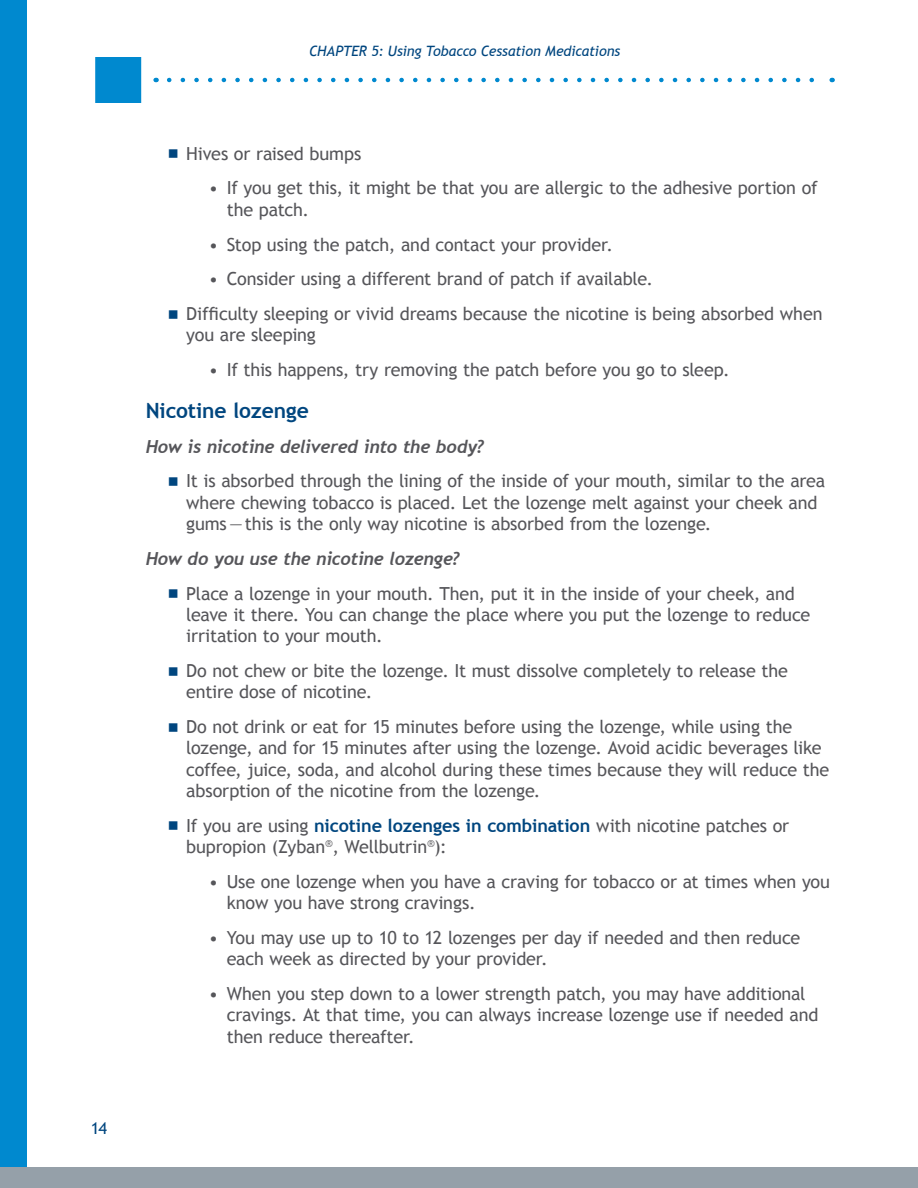
<style>
.page{position:relative;width:918px;height:1188px;background:#fff}
.page>*{position:absolute;margin:0;border:0;box-sizing:border-box;transform-origin:0 0}
.t1{font:700 21px "Trebuchet MS";letter-spacing:-.005em;color:#00467f}
.t2{font:18px/21.3px "Trebuchet MS";letter-spacing:-.01em;color:#56565a}
.t3{font:italic 700 18px "Trebuchet";letter-spacing:-.015em;color:#56565a}
.t4{font:16.5px "Trebuchet MS";color:#00467f}
.t5{font:italic 14.25px "Trebuchet MS";letter-spacing:-.01em;color:#00467f}
.s1{font-weight:700;color:#00467f}
</style>
<div class="page">
<div style="left:91px;top:52px;width:55px;height:55px;background:#0089cf;border:4px solid #fff"></div>
<div style="left:0;top:1167px;width:918px;height:21px;background:#95a0a9"></div>
<svg style="left:169px;top:78px;width:645px;height:4px"></svg>
<div style="left:0;top:0;width:27px;height:1167px;background:#0089cf"></div>
<p class="t4" style="left:91px;top:1118px;width:18px">14</p>
<p class="t5" style="left:309px;top:43px;width:313px">CHAPTER 5: Using Tobacco Cessation Medications</p>
<p class="t2" style="left:186px;top:143px;width:177px">Hives or raised bumps</p>
<p class="t2" style="left:227px;top:178px;width:593px;text-indent:-18px">• If you get this, it might be that you are allergic to the adhesive portion of the patch.</p>
<p class="t2" style="left:209px;top:234px;width:406px">• Stop using the patch, and contact your provider.</p>
<p class="t2" style="left:209px;top:269px;width:446px">• Consider using a different brand of patch if available.</p>
<p class="t2" style="left:186px;top:303px;width:638px">Difficulty sleeping or vivid dreams because the nicotine is being absorbed when you are sleeping</p>
<p class="t2" style="left:209px;top:359px;width:523px">• If this happens, try removing the patch before you go to sleep.</p>
<h3 class="t1" style="left:146px;top:397px;width:165px">Nicotine lozenge</h3>
<h4 class="t3" style="left:146px;top:435px;width:340px">How is nicotine delivered into the body?</h4>
<p class="t2" style="left:186px;top:471px;width:640px">It is absorbed through the lining of the inside of your mouth, similar to the area where chewing tobacco is placed. Let the lozenge melt against your cheek and gums—this is the only way nicotine is absorbed from the lozenge.</p>
<h4 class="t3" style="left:146px;top:547px;width:316px">How do you use the nicotine lozenge?</h4>
<p class="t2" style="left:186px;top:583px;width:626px">Place a lozenge in your mouth. Then, put it in the inside of your cheek, and leave it there. You can change the place where you put the lozenge to reduce irritation to your mouth.</p>
<p class="t2" style="left:186px;top:660px;width:603px">Do not chew or bite the lozenge. It must dissolve completely to release the entire dose of nicotine.</p>
<p class="t2" style="left:186px;top:716px;width:645px">Do not drink or eat for 15 minutes before using the lozenge, while using the lozenge, and for 15 minutes after using the lozenge. Avoid acidic beverages like coffee, juice, soda, and alcohol during these times because they will reduce the absorption of the nicotine from the lozenge.</p>
<p class="t2" style="left:186px;top:815px;width:605px">If you are using <span class="s1">nicotine lozenges in combination</span> with nicotine patches or bupropion (Zyban<sup>®</sup>, Wellbutrin<sup>®</sup>):</p>
<p class="t2" style="left:227px;top:871px;width:605px;text-indent:-18px">• Use one lozenge when you have a craving for tobacco or at times when you know you have strong cravings.</p>
<p class="t2" style="left:227px;top:927px;width:575px;text-indent:-18px">• You may use up to 10 to 12 lozenges per day if needed and then reduce each week as directed by your provider.</p>
<p class="t2" style="left:227px;top:983px;width:593px;text-indent:-18px">• When you step down to a lower strength patch, you may have additional cravings. At that time, you can always increase lozenge use if needed and then reduce thereafter.</p>
</div>
